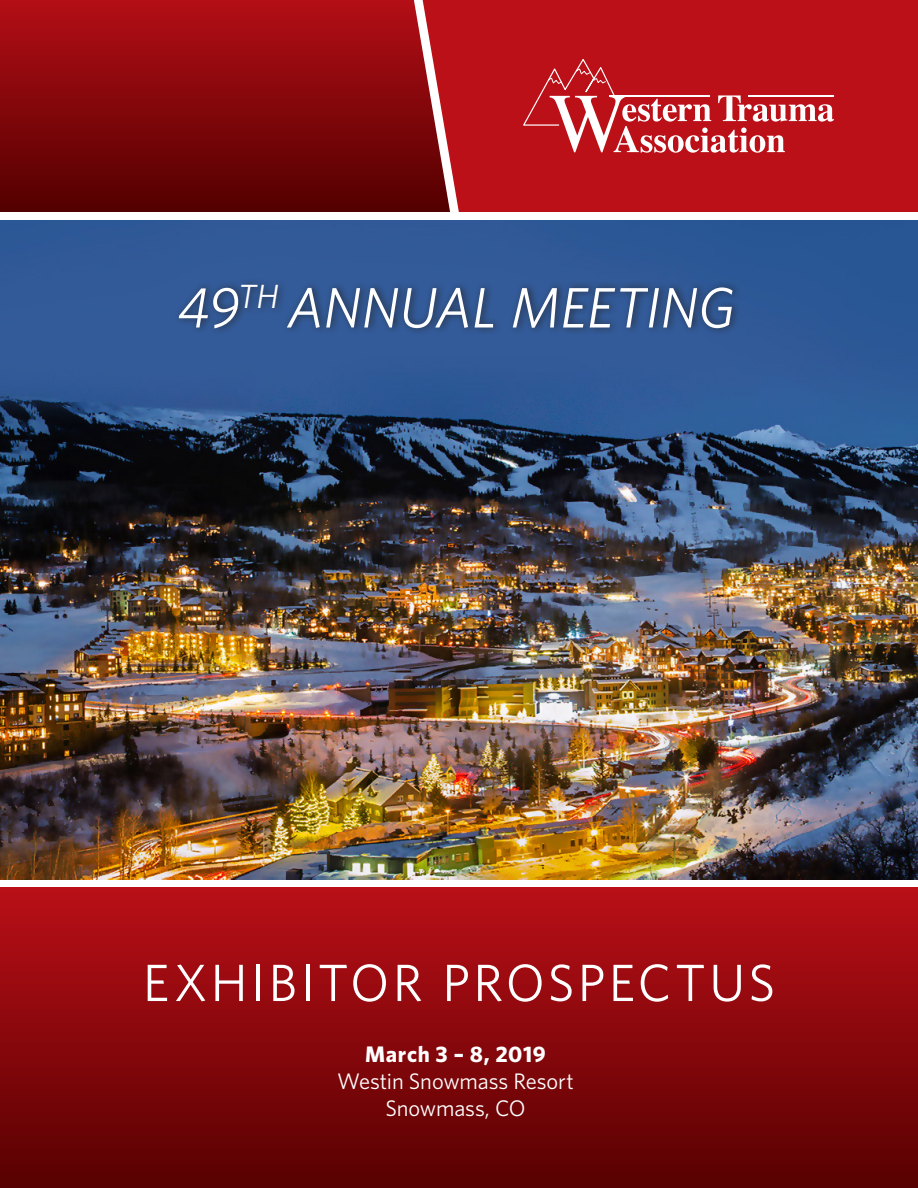
<style>
.page{position:relative;width:918px;height:1188px;background:#fff}
.page>*{position:absolute;margin:0;border:0;box-sizing:border-box;transform-origin:0 0}
.t1{font:italic 57px "Whitney";letter-spacing:.005em;color:#fff}
.t2{font:52.5px "Whitney";letter-spacing:.06em;color:#fff}
.t3{font:22.5px/27px "Whitney";letter-spacing:-.005em;color:#fff;text-align:center}
.s1{font-size:57.6px}
.s2{font-weight:700}
</style>
<div class="page">
<div style="left:0;top:0;width:918px;height:212px;background:#bb1018"></div>
<svg style="left:0;top:7px;width:414px;height:205px;background:#81060a"></svg>
<div style="left:0;top:887px;width:918px;height:301px;background:linear-gradient(to bottom,#ba0f17,#570001)"></div>
<svg style="left:523px;top:59px;width:311px;height:94px"></svg>
<svg style="left:414px;top:0;width:45px;height:212px"></svg>
<img style="left:0;top:220px;width:918px;height:660px">
<div style="left:174px;top:278px;width:568px;height:57px;background:#231f20;opacity:.75"></div>
<p class="t1" style="left:177px;top:270px;width:559px"><span class="s1">49</span><sup>TH</sup> ANNUAL MEETING</p>
<p class="t2" style="left:143px;top:948px;width:634px">EXHIBITOR PROSPECTUS</p>
<p class="t3" style="left:337px;top:1040px;width:238px"><span class="s2">March 3 – 8, 2019<br></span>Westin Snowmass Resort</p>
<p class="t3" style="left:385px;top:1094px;width:142px">Snowmass, CO</p>
</div>
